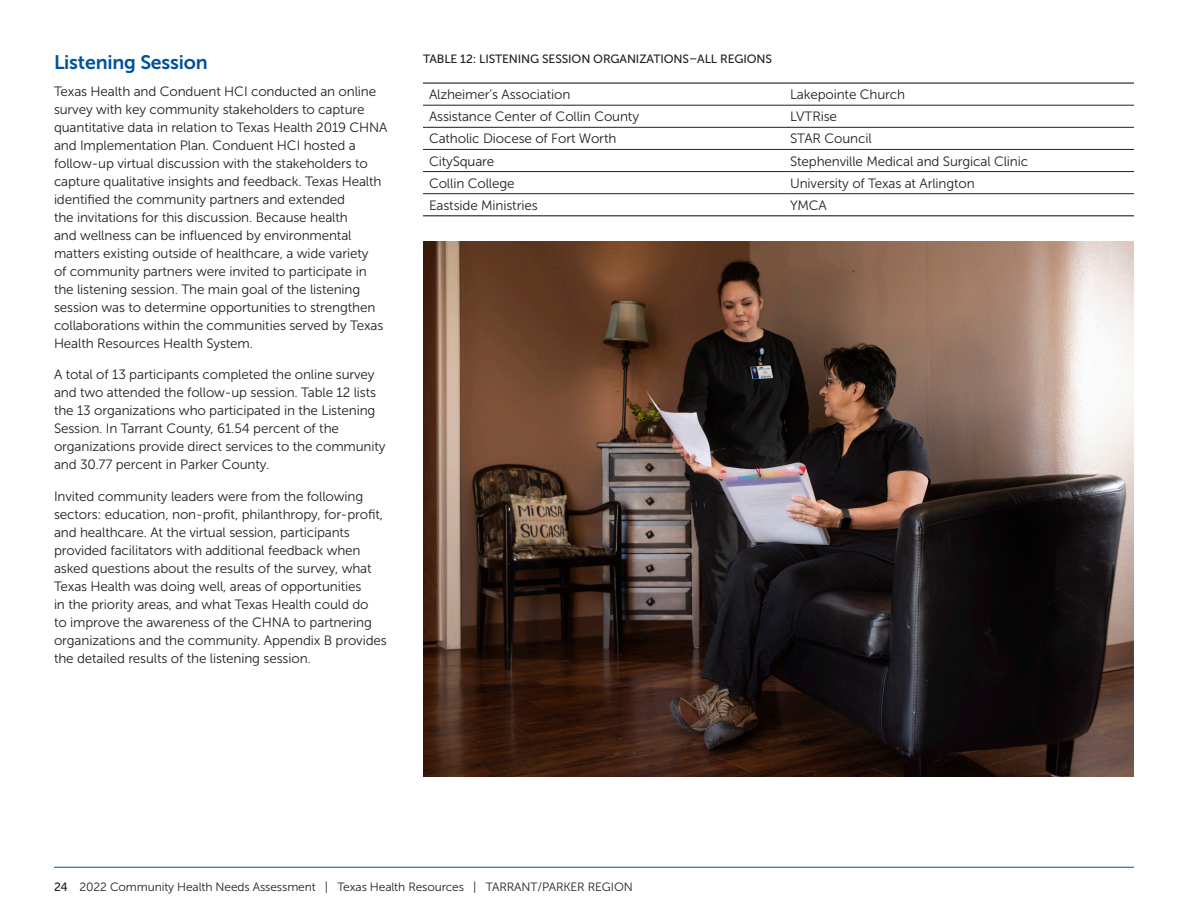
<style>
.page{position:relative;width:1188px;height:918px;background:#fff}
.page>*{position:absolute;margin:0;border:0;box-sizing:border-box;transform-origin:0 0}
.Subhead_Level_1{font:19.5px "Museo Sans 700";letter-spacing:-.01em;color:#01529a}
.t1{font:13.5px/18px "Museo Sans 300";letter-spacing:-.01em;color:#231f20}
.t2{font:12px "Museo Sans 300";letter-spacing:-.01em;color:#231f20}
.figure_title{font:12px "Museo Sans 500";letter-spacing:-.01em;color:#231f20}
.s1{font-family:"Museo Sans 500"}
</style>
<div class="page">
<hr style="left:54px;top:867px;width:1080px;height:1px;background:#01529a">
<hr style="left:423px;top:82px;width:361px;height:2px;background:#231f20">
<hr style="left:784px;top:82px;width:350px;height:2px;background:#231f20">
<hr style="left:423px;top:215px;width:361px;height:1px;background:#231f20">
<hr style="left:784px;top:215px;width:350px;height:1px;background:#231f20">
<hr style="left:423px;top:105px;width:361px;height:1px;background:#231f20">
<hr style="left:784px;top:105px;width:350px;height:1px;background:#231f20">
<hr style="left:423px;top:127px;width:361px;height:1px;background:#231f20">
<hr style="left:784px;top:127px;width:350px;height:1px;background:#231f20">
<hr style="left:423px;top:149px;width:361px;height:1px;background:#231f20">
<hr style="left:784px;top:149px;width:350px;height:1px;background:#231f20">
<hr style="left:423px;top:171px;width:361px;height:1px;background:#231f20">
<hr style="left:784px;top:171px;width:350px;height:1px;background:#231f20">
<hr style="left:423px;top:193px;width:361px;height:1px;background:#231f20">
<hr style="left:784px;top:193px;width:350px;height:1px;background:#231f20">
<img style="left:423px;top:241px;width:711px;height:536px">
<p class="Subhead_Level_1" style="left:54px;top:51px;width:155px">Listening Session</p>
<p class="t1" style="left:54px;top:82px;width:335px">Texas Health and Conduent HCI conducted an online survey with key community stakeholders to capture quantitative data in relation to Texas Health 2019 CHNA and Implementation Plan. Conduent HCI hosted a follow-up virtual discussion with the stakeholders to capture qualitative insights and feedback. Texas Health identified the community partners and extended<br>the invitations for this discussion. Because health<br>and wellness can be influenced by environmental matters existing outside of healthcare, a wide variety<br>of community partners were invited to participate in the listening session. The main goal of the listening session was to determine opportunities to strengthen collaborations within the communities served by Texas Health Resources Health System.</p>
<p class="t1" style="left:54px;top:365px;width:333px">A total of 13 participants completed the online survey and two attended the follow-up session. Table 12 lists the 13 organizations who participated in the Listening Session. In Tarrant County, 61.54 percent of the organizations provide direct services to the community and 30.77 percent in Parker County.</p>
<p class="t1" style="left:54px;top:487px;width:334px">Invited community leaders were from the following sectors: education, non-profit, philanthropy, for-profit, and healthcare. At the virtual session, participants provided facilitators with additional feedback when asked questions about the results of the survey, what Texas Health was doing well, areas of opportunities<br>in the priority areas, and what Texas Health could do<br>to improve the awareness of the CHNA to partnering organizations and the community. Appendix B provides the detailed results of the listening session.</p>
<p class="figure_title" style="left:423px;top:52px;width:350px">TABLE 12: LISTENING SESSION ORGANIZATIONS–ALL REGIONS</p>
<p class="t1" style="left:429px;top:86px;width:143px">Alzheimer’s Association</p>
<p class="t1" style="left:790px;top:86px;width:117px">Lakepointe Church</p>
<p class="t1" style="left:429px;top:108px;width:212px">Assistance Center of Collin County</p>
<p class="t1" style="left:790px;top:108px;width:48px">LVTRise</p>
<p class="t1" style="left:429px;top:130px;width:189px">Catholic Diocese of Fort Worth</p>
<p class="t1" style="left:790px;top:130px;width:83px">STAR Council</p>
<p class="t1" style="left:429px;top:152px;width:67px">CitySquare</p>
<p class="t1" style="left:790px;top:152px;width:240px">Stephenville Medical and Surgical Clinic</p>
<p class="t1" style="left:429px;top:174px;width:87px">Collin College</p>
<p class="t1" style="left:790px;top:174px;width:186px">University of Texas at Arlington</p>
<p class="t1" style="left:429px;top:196px;width:110px">Eastside Ministries</p>
<p class="t1" style="left:790px;top:196px;width:38px">YMCA</p>
<p class="t2" style="left:54px;top:880px;width:580px"><span class="s1">24</span> 2022 Community Health Needs Assessment | Texas Health Resources | TARRANT/PARKER REGION</p>
</div>
